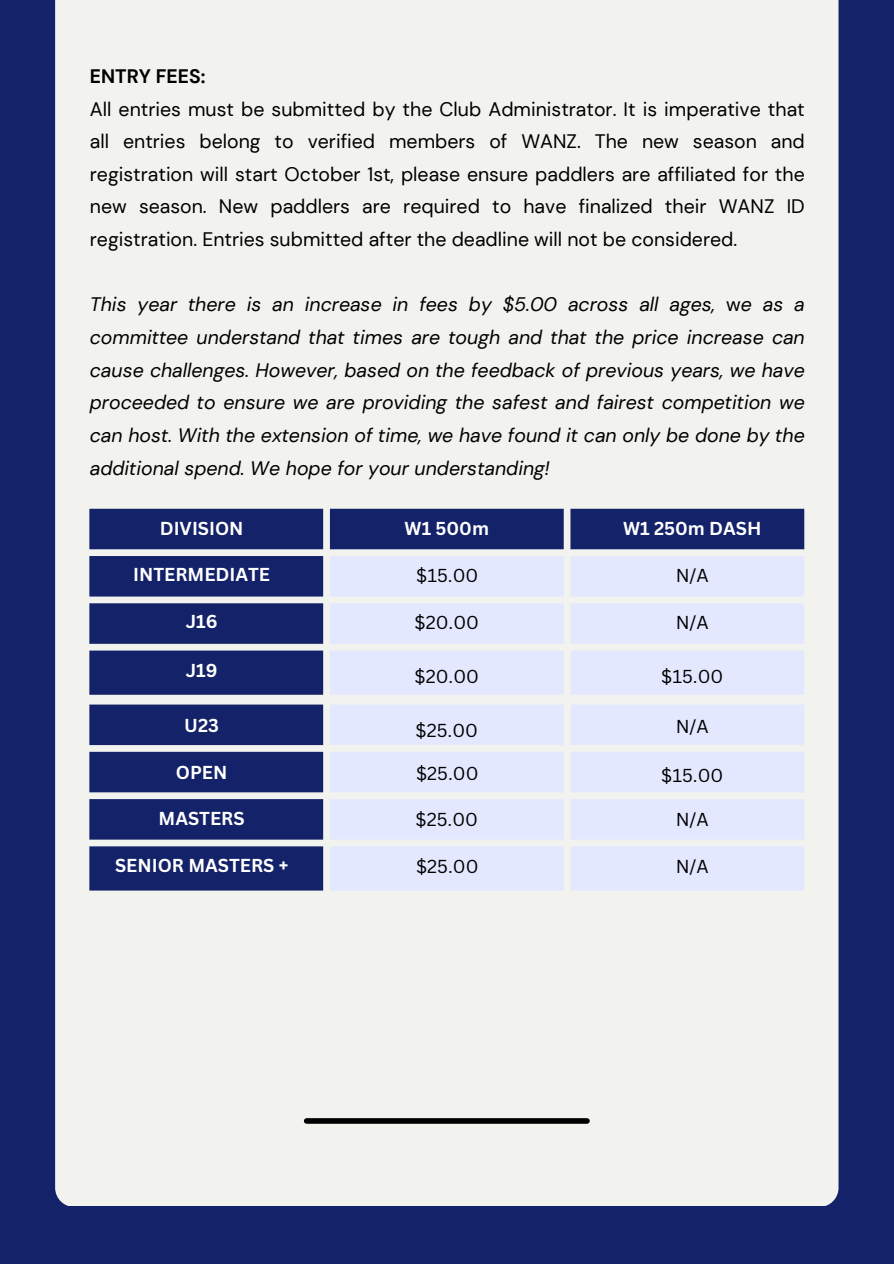
<style>
.page{position:relative;width:894px;height:1264px;background:#fff}
.page>*{position:absolute;margin:0;border:0;box-sizing:border-box;transform-origin:0 0}
.t1{font:italic 19.5px/32.7px "DM Sans";color:#000;text-align:justify}
.t2{font:19.5px/32.7px "DM Sans";color:#000;text-align:justify}
.t3{font:700 19.5px "DM Sans";color:#000}
.t4{font:700 18.3px "Canva Sans";color:#fff}
.t5{font:18.3px "Canva Sans";color:#000}
.s1{font-style:normal}
</style>
<div class="page">
<div style="left:0;top:0;width:893px;height:1263px;background:#132269"></div>
<div style="left:55px;top:0;width:783px;height:1206px;background:#f2f3ee"></div>
<div style="left:306px;top:1118px;width:281px;height:5px;background:#000"></div>
<svg style="left:89px;top:509px;width:715px;height:185px"></svg>
<svg style="left:330px;top:556px;width:474px;height:138px;background:#e4e9fd"></svg>
<svg style="left:89px;top:704px;width:234px;height:186px"></svg>
<svg style="left:330px;top:704px;width:474px;height:186px;background:#e4e9fc"></svg>
<p class="t3" style="left:90px;top:63px;width:117px">ENTRY FEES:</p>
<p class="t2" style="left:90px;top:92px;width:716px">All entries must be submitted by the Club Administrator. It is imperative that all entries belong to verified members of WANZ. The new season and registration will start October 1st, please ensure paddlers are affiliated for the new season. New paddlers are required to have finalized their WANZ ID registration. Entries submitted after the deadline will not be considered.</p>
<p class="t1" style="left:90px;top:288px;width:716px">This year there is an increase in fees by $5.00 across all ages, <span class="s1">w</span>e as a committee understand that times are tough and that the price increase can cause challenges. However, based on the feedback of previous years, we have proceeded to ensure we are providing the safest and fairest competition we can host. With the extension of time, we have found it can only be done by the additional spend. We hope for your understanding!</p>
<h1 class="t4" style="left:160px;top:515px;width:85px">DIVISION</h1>
<h1 class="t4" style="left:404px;top:515px;width:86px">W1 500m</h1>
<h1 class="t4" style="left:623px;top:515px;width:140px">W1 250m DASH</h1>
<h1 class="t4" style="left:133px;top:561px;width:138px">INTERMEDIATE</h1>
<h2 class="t5" style="left:416px;top:562px;width:64px">$15.00</h2>
<h1 class="t5" style="left:675px;top:562px;width:35px">N/A</h1>
<p class="t4" style="left:186px;top:608px;width:33px">J16</p>
<h3 class="t4" style="left:186px;top:657px;width:33px">J19</h3>
<h3 class="t4" style="left:184px;top:712px;width:36px">U23</h3>
<p class="t4" style="left:176px;top:759px;width:53px">OPEN</p>
<p class="t4" style="left:159px;top:805px;width:87px">MASTERS</p>
<h2 class="t4" style="left:115px;top:852px;width:175px">SENIOR MASTERS +</h2>
<h1 class="t5" style="left:414px;top:609px;width:66px">$20.00</h1>
<p class="t5" style="left:414px;top:663px;width:66px">$20.00</p>
<h1 class="t5" style="left:415px;top:717px;width:64px">$25.00</h1>
<h1 class="t5" style="left:416px;top:760px;width:64px">$25.00</h1>
<p class="t5" style="left:415px;top:806px;width:64px">$25.00</p>
<p class="t5" style="left:416px;top:853px;width:64px">$25.00</p>
<p class="t5" style="left:675px;top:609px;width:35px">N/A</p>
<p class="t5" style="left:661px;top:663px;width:64px">$15.00</p>
<h2 class="t5" style="left:675px;top:713px;width:35px">N/A</h2>
<p class="t5" style="left:661px;top:762px;width:64px">$15.00</p>
<h2 class="t5" style="left:675px;top:806px;width:35px">N/A</h2>
<h2 class="t5" style="left:675px;top:853px;width:35px">N/A</h2>
</div>
